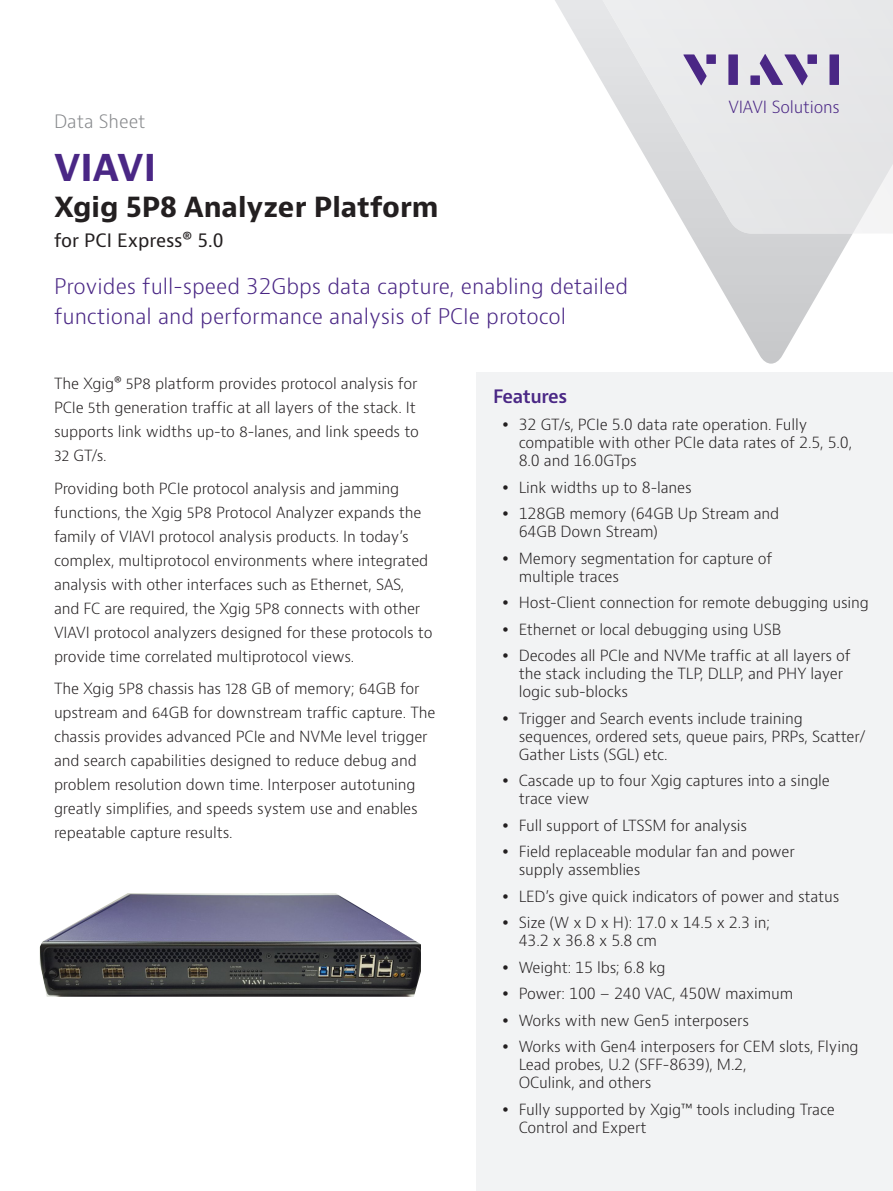
<style>
.page{position:relative;width:893px;height:1191px;background:#fff}
.page>*{position:absolute;margin:0;border:0;box-sizing:border-box;transform-origin:0 0}
.H1_Brand_Sub-Brand_2{font:700 36px "Bernino Sans";color:#4a2785}
.H2_Product_18_24{font:700 27px "Bernino Sans";color:#231f20}
.Cover_subhead_12_pt{font:300 21px/30px "Bernino Sans";color:#4a2785}
.H3_Product_Descripto{font:18px "Bernino Sans";color:#231f20}
.P_DocType{font:300 18px "Bernino Sans";color:#87898c}
.Key_Features_Benefit{font:600 18px "Bernino Sans";letter-spacing:-.025em;color:#4a2785}
.t1{font:300 16.35px "Bernino Sans";letter-spacing:-.01em;color:#4a2785}
.Body_text_8_12_5{font:300 15px/24px "Bernino Sans";letter-spacing:-.01em;color:#231f20}
</style>
<div class="page">
<svg style="left:690px;top:234px;width:162px;height:130px"></svg>
<svg style="left:555px;top:0;width:338px;height:234px"></svg>
<svg style="left:683px;top:54px;width:24px;height:31px"></svg>
<div style="left:706px;top:54px;width:10px;height:10px;background:#4a2785"></div>
<div style="left:728px;top:54px;width:10px;height:31px;background:#4a2785"></div>
<div style="left:807px;top:54px;width:10px;height:10px;background:#4a2785"></div>
<div style="left:829px;top:54px;width:10px;height:31px;background:#4a2785"></div>
<svg style="left:760px;top:54px;width:48px;height:31px"></svg>
<div style="left:750px;top:75px;width:10px;height:10px;background:#4a2785"></div>
<div style="left:477px;top:373px;width:416px;height:818px;background:#f2f3f4"></div>
<img style="left:40px;top:893px;width:381px;height:103px">
<p class="P_DocType" style="left:54px;top:109px;width:93px">Data Sheet</p>
<p class="H1_Brand_Sub-Brand_2" style="left:54px;top:144px;width:104px">VIAVI</p>
<p class="H2_Product_18_24" style="left:54px;top:189px;width:386px">Xgig 5P8 Analyzer Platform</p>
<p class="H3_Product_Descripto" style="left:54px;top:228px;width:171px">for PCI Express® 5.0</p>
<p class="Cover_subhead_12_pt" style="left:54px;top:271px;width:576px">Provides full-speed 32Gbps data capture, enabling detailed functional and performance analysis of PCIe protocol</p>
<p class="t1" style="left:728px;top:96px;width:113px">VIAVI Solutions</p>
<p class="Body_text_8_12_5" style="left:54px;top:372px;width:366px">The Xgig® 5P8 platform provides protocol analysis for PCIe 5th generation traffic at all layers of the stack. It supports link widths up-to 8-lanes, and link speeds to 32 GT/s.</p>
<p class="Body_text_8_12_5" style="left:54px;top:476px;width:380px">Providing both PCIe protocol analysis and jamming functions, the Xgig 5P8 Protocol Analyzer expands the family of VIAVI protocol analysis products. In today’s complex, multiprotocol environments where integrated analysis with other interfaces such as Ethernet, SAS, and FC are required, the Xgig 5P8 connects with other VIAVI protocol analyzers designed for these protocols to provide time correlated multiprotocol views.</p>
<p class="Body_text_8_12_5" style="left:54px;top:677px;width:383px">The Xgig 5P8 chassis has 128 GB of memory; 64GB for upstream and 64GB for downstream traffic capture. The chassis provides advanced PCIe and NVMe level trigger and search capabilities designed to reduce debug and problem resolution down time. Interposer autotuning greatly simplifies, and speeds system use and enables repeatable capture results.</p>
<p class="Key_Features_Benefit" style="left:493px;top:385px;width:75px">Features</p>
<p class="Body_text_8_12_5" style="left:519px;top:416px;width:335px;line-height:18px">32 GT/s, PCIe 5.0 data rate operation. Fully compatible with other PCIe data rates of 2.5, 5.0,<br>8.0 and 16.0GTps</p>
<p class="Body_text_8_12_5" style="left:519px;top:475px;width:174px">Link widths up to 8-lanes</p>
<p class="Body_text_8_12_5" style="left:519px;top:505px;width:262px;line-height:18px">128GB memory (64GB Up Stream and<br>64GB Down Stream)</p>
<p class="Body_text_8_12_5" style="left:519px;top:549px;width:255px;line-height:18px">Memory segmentation for capture of multiple traces</p>
<p class="Body_text_8_12_5" style="left:519px;top:591px;width:352px">Host-Client connection for remote debugging using</p>
<p class="Body_text_8_12_5" style="left:519px;top:617px;width:264px">Ethernet or local debugging using USB</p>
<p class="Body_text_8_12_5" style="left:519px;top:647px;width:334px;line-height:18px">Decodes all PCIe and NVMe traffic at all layers of the stack including the TLP, DLLP, and PHY layer logic sub-blocks</p>
<p class="Body_text_8_12_5" style="left:519px;top:709px;width:348px;line-height:18px">Trigger and Search events include training sequences, ordered sets, queue pairs, PRPs, Scatter/<br>Gather Lists (SGL) etc.</p>
<p class="Body_text_8_12_5" style="left:519px;top:772px;width:313px;line-height:18px">Cascade up to four Xgig captures into a single trace view</p>
<p class="Body_text_8_12_5" style="left:519px;top:813px;width:230px">Full support of LTSSM for analysis</p>
<p class="Body_text_8_12_5" style="left:519px;top:843px;width:278px;line-height:18px">Field replaceable modular fan and power supply assemblies</p>
<p class="Body_text_8_12_5" style="left:519px;top:884px;width:322px">LED’s give quick indicators of power and status</p>
<p class="Body_text_8_12_5" style="left:519px;top:914px;width:253px;line-height:18px">Size (W x D x H): 17.0 x 14.5 x 2.3 in;<br>43.2 x 36.8 x 5.8 cm</p>
<p class="Body_text_8_12_5" style="left:519px;top:955px;width:148px">Weight: 15 lbs; 6.8 kg</p>
<p class="Body_text_8_12_5" style="left:519px;top:982px;width:276px">Power: 100 – 240 VAC, 450W maximum</p>
<p class="Body_text_8_12_5" style="left:519px;top:1008px;width:232px">Works with new Gen5 interposers</p>
<p class="Body_text_8_12_5" style="left:519px;top:1038px;width:341px;line-height:18px">Works with Gen4 interposers for CEM slots, Flying<br>Lead probes, U.2 (SFF-8639), M.2,<br>OCulink, and others</p>
<p class="Body_text_8_12_5" style="left:519px;top:1100px;width:318px;line-height:18px">Fully supported by Xgig™ tools including Trace<br>Control and Expert</p>
</div>
